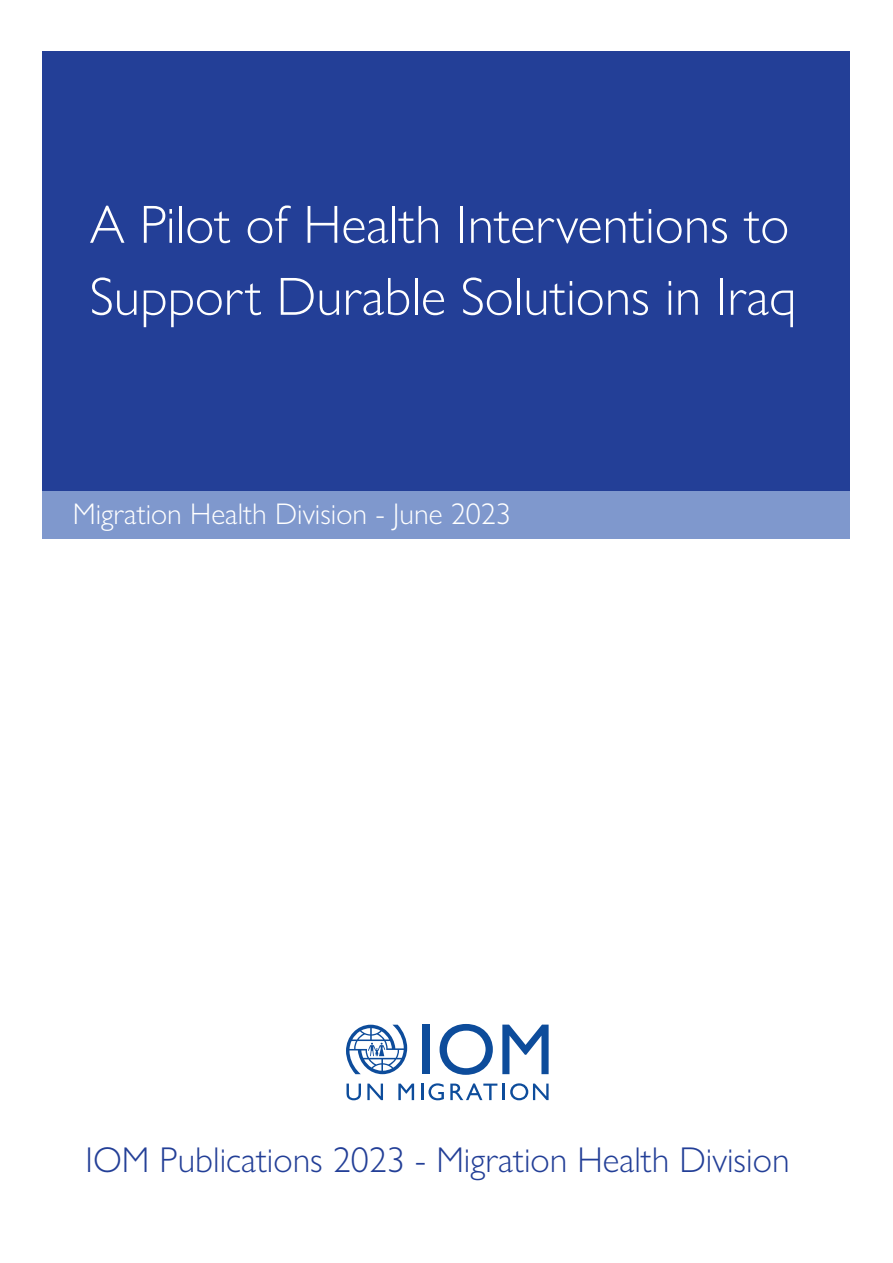
<style>
.page{position:relative;width:893px;height:1263px;background:#fff}
.page>*{position:absolute;margin:0;border:0;box-sizing:border-box;transform-origin:0 0}
.t1{font:300 54px/72px "Gill Sans Nova";color:#fff}
.t2{font:300 36px "Gill Sans Nova";color:#233f97}
.t3{font:300 30px "Gill Sans Nova";color:#fff}
</style>
<div class="page">
<div style="left:43px;top:51px;width:807px;height:440px;background:#233f97"></div>
<div style="left:423px;top:1024px;width:7px;height:50px;background:#0d4c9b"></div>
<svg style="left:440px;top:1024px;width:53px;height:51px"></svg>
<svg style="left:502px;top:1024px;width:47px;height:50px"></svg>
<svg style="left:346px;top:1083px;width:15px;height:17px"></svg>
<svg style="left:367px;top:1083px;width:16px;height:17px"></svg>
<svg style="left:398px;top:1083px;width:16px;height:17px"></svg>
<svg style="left:421px;top:1083px;width:23px;height:17px"></svg>
<svg style="left:450px;top:1083px;width:47px;height:17px"></svg>
<svg style="left:503px;top:1083px;width:46px;height:17px"></svg>
<svg style="left:346px;top:1025px;width:61px;height:49px"></svg>
<div style="left:43px;top:491px;width:807px;height:48px;background:#7f98cd"></div>
<p class="t1" style="left:90px;top:188px;width:708px">A Pilot of Health Interventions to<br>Support Durable Solutions in Iraq</p>
<p class="t3" style="left:73px;top:495px;width:440px">Migration Health Division - June 2023</p>
<p class="t2" style="left:86px;top:1138px;width:705px">IOM Publications 2023 - Migration Health Division</p>
</div>
